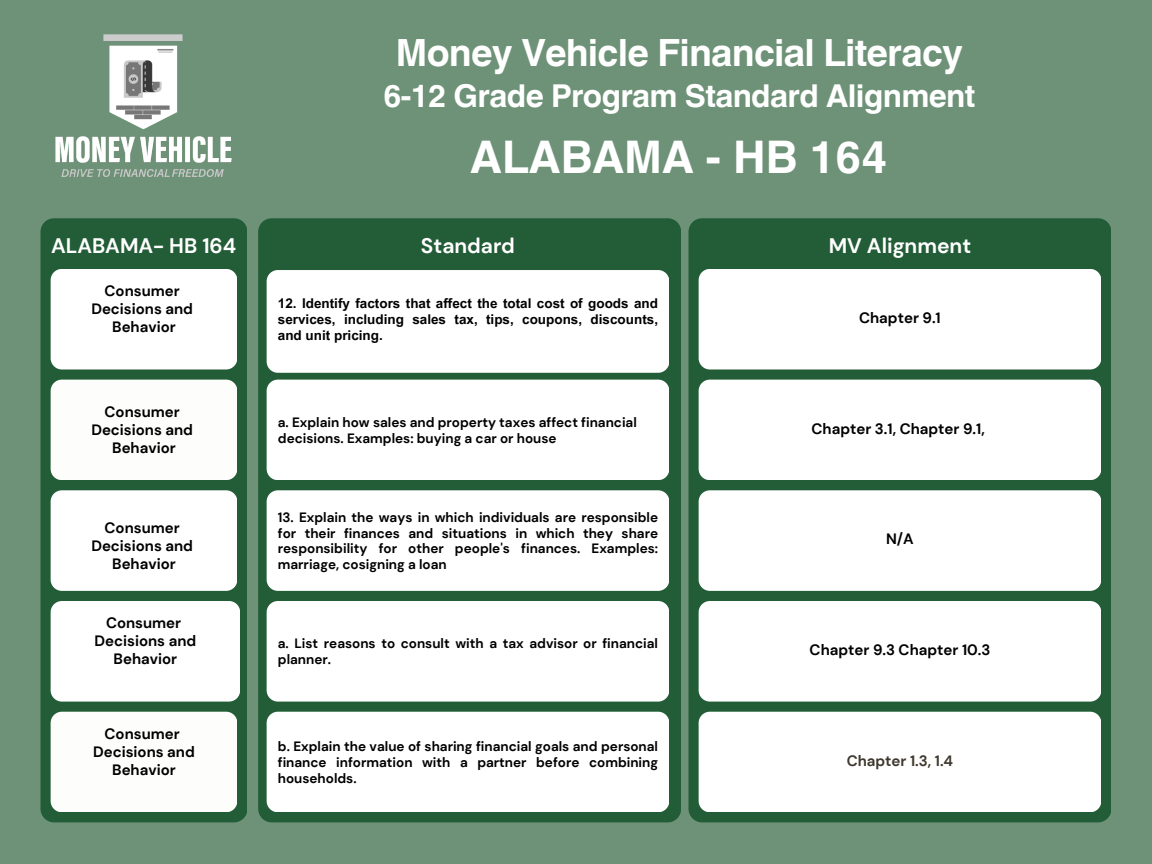
<style>
.page{position:relative;width:1152px;height:864px;background:#6e9277}
.page>*{position:absolute;margin:0;border:0;box-sizing:border-box;transform-origin:0 0}
.t1{font:700 45px "Helvetica World";color:#fff}
.t2{font:700 37.5px "Helvetica World";letter-spacing:-.02em;color:#fff}
.t3{font:700 31.5px "Helvetica World";letter-spacing:-.02em;color:#fff}
.t4{font:700 21px "DM Sans";color:#fff}
.t5{font:700 15px/18px "DM Sans";color:#000;text-align:center}
.t6{font:700 15px "DM Sans";color:#3e382e}
.t7{font:700 13.5px/15.8px "DM Sans";color:#000}
.t8{font:700 13.5px/15.8px "Arial MT Pro";color:#000;text-align:justify}
</style>
<div class="page">
<div style="left:40px;top:218px;width:207px;height:604px;background:#235d37"></div>
<div style="left:51px;top:269px;width:186px;height:100px;background:#fff;border-radius:11px"></div>
<div style="left:51px;top:380px;width:186px;height:100px;background:#fdfdfb;border-radius:11px"></div>
<div style="left:51px;top:490px;width:186px;height:101px;background:#fff;border-radius:11px"></div>
<div style="left:51px;top:601px;width:189px;height:101px;background:#fff;border-radius:11px"></div>
<div style="left:51px;top:712px;width:186px;height:100px;background:#fdfdfb;border-radius:11px"></div>
<div style="left:258px;top:218px;width:423px;height:604px;background:#235d37"></div>
<div style="left:688px;top:218px;width:423px;height:604px;background:#235d37"></div>
<div style="left:699px;top:269px;width:402px;height:100px;background:#fff;border-radius:11px"></div>
<div style="left:267px;top:270px;width:402px;height:103px;background:#fff;border-radius:11px"></div>
<div style="left:699px;top:380px;width:402px;height:100px;background:#fff;border-radius:11px"></div>
<div style="left:267px;top:380px;width:402px;height:100px;background:#fff;border-radius:11px"></div>
<div style="left:699px;top:490px;width:402px;height:101px;background:#fff;border-radius:11px"></div>
<div style="left:267px;top:490px;width:402px;height:101px;background:#fff;border-radius:11px"></div>
<div style="left:699px;top:601px;width:402px;height:101px;background:#fff;border-radius:11px"></div>
<div style="left:267px;top:601px;width:402px;height:101px;background:#fff;border-radius:11px"></div>
<div style="left:699px;top:712px;width:402px;height:100px;background:#fff;border-radius:11px"></div>
<div style="left:267px;top:712px;width:402px;height:100px;background:#fff;border-radius:11px"></div>
<img style="left:55px;top:34px;width:177px;height:143px">
<p class="t2" style="left:396px;top:22px;width:569px">Money Vehicle Financial Literacy</p>
<p class="t3" style="left:383px;top:71px;width:594px">6-12 Grade Program Standard Alignment</p>
<p class="t1" style="left:470px;top:120px;width:418px">ALABAMA - HB 164</p>
<p class="t4" style="left:51px;top:232px;width:187px">ALABAMA- HB 164</p>
<p class="t4" style="left:421px;top:232px;width:96px">Standard</p>
<p class="t4" style="left:829px;top:232px;width:144px">MV Alignment</p>
<p class="t5" style="left:105px;top:282px;width:77px">Consumer</p>
<p class="t5" style="left:91px;top:300px;width:103px">Decisions and</p>
<p class="t5" style="left:112px;top:318px;width:65px">Behavior</p>
<p class="t5" style="left:105px;top:403px;width:77px">Consumer</p>
<p class="t5" style="left:91px;top:421px;width:103px">Decisions and</p>
<p class="t5" style="left:112px;top:439px;width:65px">Behavior</p>
<p class="t5" style="left:105px;top:519px;width:77px">Consumer</p>
<p class="t5" style="left:91px;top:537px;width:103px">Decisions and</p>
<p class="t5" style="left:112px;top:555px;width:65px">Behavior</p>
<p class="t5" style="left:106px;top:614px;width:77px">Consumer</p>
<p class="t5" style="left:95px;top:632px;width:103px">Decisions and<br>Behavior</p>
<p class="t5" style="left:105px;top:725px;width:77px">Consumer</p>
<p class="t5" style="left:93px;top:743px;width:103px">Decisions and<br>Behavior</p>
<p class="t8" style="left:278px;top:297px;width:382px">12. Identify factors that affect the total cost of goods and services, including sales tax, tips, coupons, discounts, and unit pricing.</p>
<p class="t7" style="left:278px;top:414px;width:361px">a. Explain how sales and property taxes affect financial decisions. Examples: buying a car or house</p>
<p class="t7" style="left:278px;top:509px;width:382px;text-align:justify">13. Explain the ways in which individuals are responsible for their finances and situations in which they share responsibility for other people's finances. Examples: marriage, cosigning a loan</p>
<p class="t7" style="left:278px;top:636px;width:382px">a. List reasons to consult with a tax advisor or financial planner.</p>
<p class="t7" style="left:278px;top:739px;width:382px;text-align:justify">b. Explain the value of sharing financial goals and personal finance information with a partner before combining households.</p>
<p class="t5" style="left:859px;top:309px;width:83px">Chapter 9.1</p>
<p class="t5" style="left:812px;top:419px;width:175px">Chapter 3.1, Chapter 9.1,</p>
<p class="t5" style="left:886px;top:530px;width:29px">N/A</p>
<p class="t5" style="left:810px;top:641px;width:182px">Chapter 9.3 Chapter 10.3</p>
<p class="t6" style="left:847px;top:751px;width:108px">Chapter 1.3, 1.4</p>
</div>
